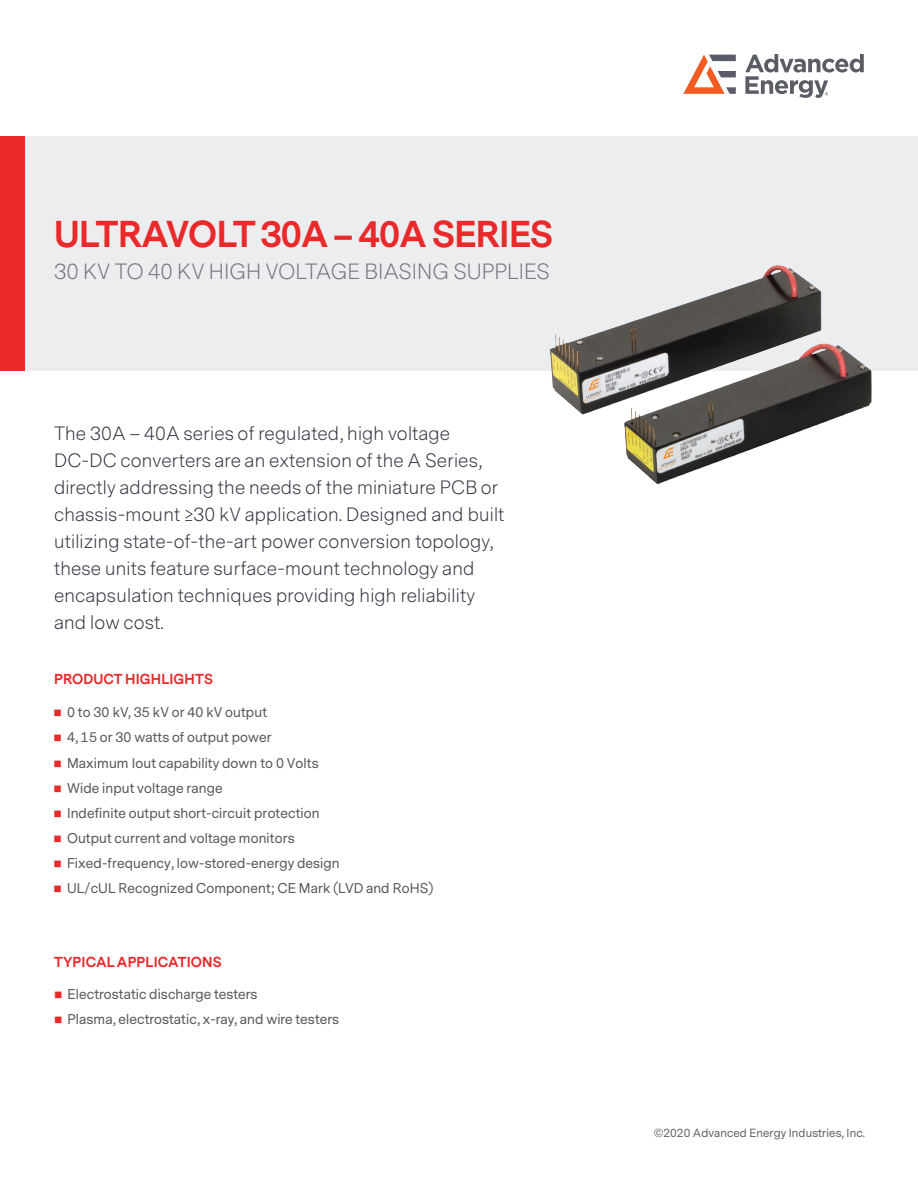
<style>
.page{position:relative;width:918px;height:1188px;background:#fff}
.page>*{position:absolute;margin:0;border:0;box-sizing:border-box;transform-origin:0 0}
.t1{font:700 34.95px "Messina Sans";letter-spacing:-.02em;color:#e9292a}
.TitleSub{font:300 20.55px "Messina Sans";color:#75767f}
.Product_Overview_bod{font:300 18px/27px "Messina Sans";letter-spacing:.01em;color:#323640}
.Cover_Heading{font:700 13.5px "Messina Sans";letter-spacing:.01em;color:#e9292a}
.Bulleted{font:13.2px "Messina Sans";letter-spacing:.01em;color:#57585a}
.t2{font:11.1px "Messina Sans";letter-spacing:.01em;color:#636366}
.s1{color:#e9292a}
</style>
<div class="page">
<div style="left:0;top:136px;width:918px;height:235px;background:#ebedef"></div>
<svg style="left:683px;top:55px;width:53px;height:39px"></svg>
<svg style="left:745px;top:54px;width:119px;height:44px"></svg>
<img style="left:550px;top:265px;width:322px;height:220px">
<div style="left:0;top:136px;width:24px;height:235px;background:#e9292a"></div>
<p class="t1" style="left:54px;top:210px;width:500px">ULTRAVOLT 30A – 40A SERIES</p>
<p class="TitleSub" style="left:54px;top:258px;width:497px">30 KV TO 40 KV HIGH VOLTAGE BIASING SUPPLIES</p>
<p class="Product_Overview_bod" style="left:54px;top:420px;width:452px">The 30A – 40A series of regulated, high voltage DC-DC converters are an extension of the A Series, directly addressing the needs of the miniature PCB or chassis-mount ≥30 kV application. Designed and built utilizing state-of-the-art power conversion topology, these units feature surface-mount technology and encapsulation techniques providing high reliability and low cost.</p>
<p class="Cover_Heading" style="left:54px;top:669px;width:160px">PRODUCT HIGHLIGHTS</p>
<p class="Bulleted" style="left:54px;top:704px;width:215px"><span class="s1">■</span> 0 to 30 kV, 35 kV or 40 kV output</p>
<p class="Bulleted" style="left:54px;top:729px;width:220px"><span class="s1">■</span> 4, 15 or 30 watts of output power</p>
<p class="Bulleted" style="left:54px;top:754px;width:267px"><span class="s1">■</span> Maximum Iout capability down to 0 Volts</p>
<p class="Bulleted" style="left:54px;top:779px;width:171px"><span class="s1">■</span> Wide input voltage range</p>
<p class="Bulleted" style="left:54px;top:804px;width:268px"><span class="s1">■</span> Indefinite output short-circuit protection</p>
<p class="Bulleted" style="left:54px;top:829px;width:243px"><span class="s1">■</span> Output current and voltage monitors</p>
<p class="Bulleted" style="left:54px;top:855px;width:288px"><span class="s1">■</span> Fixed-frequency, low-stored-energy design</p>
<p class="Bulleted" style="left:54px;top:880px;width:381px"><span class="s1">■</span> UL/cUL Recognized Component; CE Mark (LVD and RoHS)</p>
<p class="Cover_Heading" style="left:54px;top:952px;width:169px">TYPICAL APPLICATIONS</p>
<p class="Bulleted" style="left:54px;top:986px;width:205px"><span class="s1">■</span> Electrostatic discharge testers</p>
<p class="Bulleted" style="left:54px;top:1011px;width:286px"><span class="s1">■</span> Plasma, electrostatic, x-ray, and wire testers</p>
<p class="t2" style="left:654px;top:1125px;width:213px">©2020 Advanced Energy Industries, Inc.</p>
</div>
